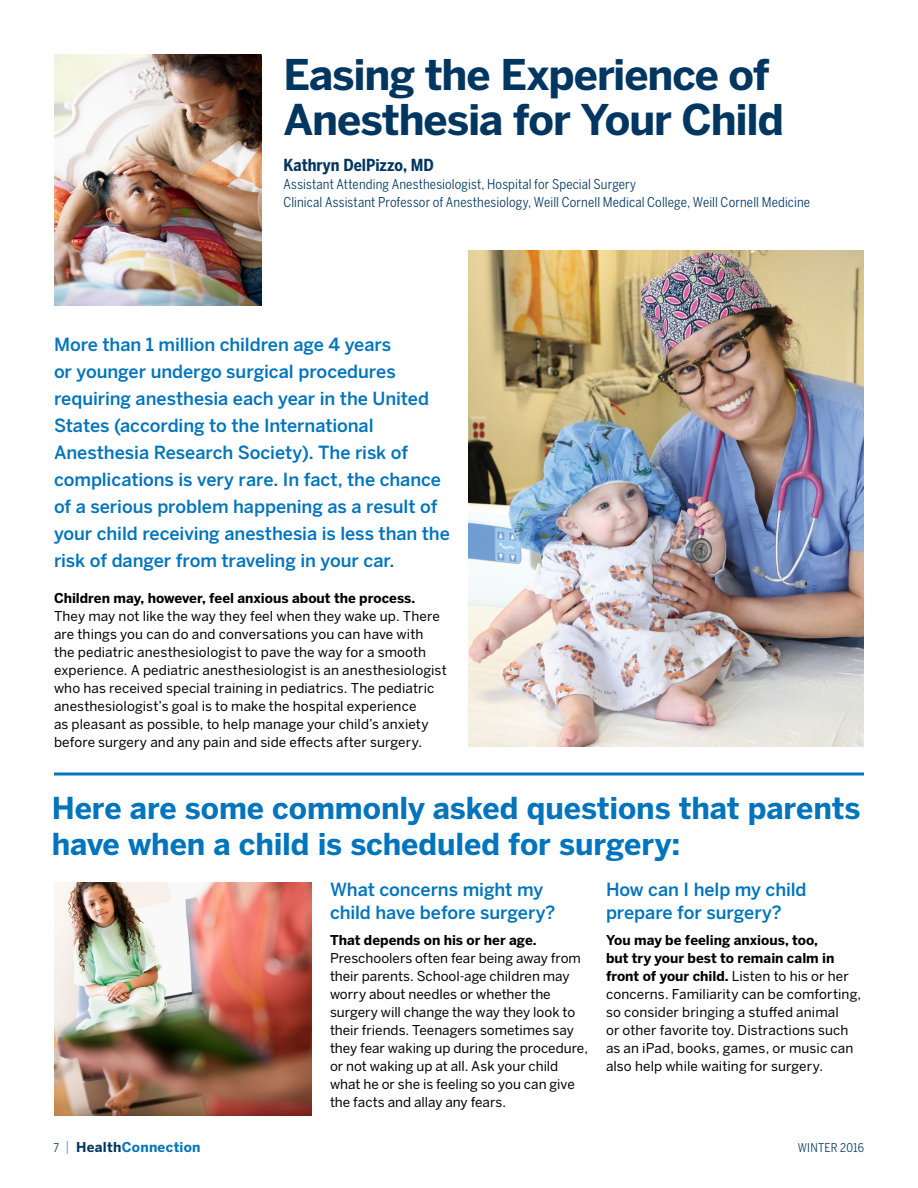
<style>
.page{position:relative;width:918px;height:1188px;background:#fff}
.page>*{position:absolute;margin:0;border:0;box-sizing:border-box;transform-origin:0 0}
.t1{font:700 42px/45px "Benton Sans";letter-spacing:-.025em;color:#003660}
.t2{font:700 30px/36px "Benton Sans";letter-spacing:-.005em;color:#0074bc}
.t3{font:500 18px/27px "Benton Sans";letter-spacing:-.005em;color:#0074bc}
.t4{font:700 16.5px "Benton Sans Condensed";color:#003660}
.t5{font:13.5px/18px "Benton Sans";letter-spacing:.005em;color:#000}
.t6{font:13.5px/18px "Benton Sans Condensed";letter-spacing:.01em;color:#003660}
.t7{font:700 13.5px "Benton Sans";letter-spacing:.02em;color:#0074bc}
.t8{font:12px "Benton Sans Condensed";letter-spacing:.02em;color:#003660}
.s1{font-weight:700}
.s2{font-family:"Benton Sans Condensed";font-weight:400;font-size:12px;color:#003660}
.s3{font-weight:300}
.s4{color:#003660}
</style>
<div class="page">
<img style="left:468px;top:251px;width:396px;height:496px">
<svg style="left:54px;top:772px;width:810px;height:4px"></svg>
<img style="left:54px;top:54px;width:207px;height:252px">
<img style="left:54px;top:883px;width:258px;height:233px">
<h2 class="t1" style="left:284px;top:53px;width:502px">Easing the Experience of<br>Anesthesia for Your Child</h2>
<p class="t4" style="left:284px;top:155px;width:152px">Kathryn DelPizzo, MD</p>
<p class="t6" style="left:284px;top:175px;width:528px">Assistant Attending Anesthesiologist, Hospital for Special Surgery<br>Clinical Assistant Professor of Anesthesiology, Weill Cornell Medical College, Weill Cornell Medicine</p>
<p class="t3" style="left:54px;top:331px;width:397px">More than 1 million children age 4 years<br>or younger undergo surgical procedures requiring anesthesia each year in the United States (according to the International Anesthesia Research Society). The risk of complications is very rare. In fact, the chance of a serious problem happening as a result of your child receiving anesthesia is less than the risk of danger from traveling in your car.</p>
<p class="t5" style="left:54px;top:589px;width:394px"><span class="s1">Children may, however, feel anxious about the process.<br></span>They may not like the way they feel when they wake up. There are things you can do and conversations you can have with the pediatric anesthesiologist to pave the way for a smooth experience. A pediatric anesthesiologist is an anesthesiologist who has received special training in pediatrics. The pediatric anesthesiologist’s goal is to make the hospital experience<br>as pleasant as possible, to help manage your child’s anxiety before surgery and any pain and side effects after surgery.</p>
<h2 class="t2" style="left:52px;top:791px;width:810px">Here are some commonly asked questions that parents have when a child is scheduled for surgery:</h2>
<h3 class="t3" style="left:330px;top:879px;width:227px;line-height:22.5px">What concerns might my child have before surgery?</h3>
<p class="t5" style="left:330px;top:931px;width:260px"><span class="s1">That depends on his or her age.<br></span>Preschoolers often fear being away from their parents. School-age children may worry about needles or whether the surgery will change the way they look to their friends. Teenagers sometimes say they fear waking up during the procedure, or not waking up at all. Ask your child what he or she is feeling so you can give the facts and allay any fears.</p>
<h3 class="t3" style="left:606px;top:879px;width:202px;line-height:22.5px">How can I help my child prepare for surgery?</h3>
<p class="t5" style="left:606px;top:931px;width:257px"><span class="s1">You may be feeling anxious, too,<br>but try your best to remain calm in front of your child.</span> Listen to his or her concerns. Familiarity can be comforting, so consider bringing a stuffed animal<br>or other favorite toy. Distractions such as an iPad, books, games, or music can also help while waiting for surgery.</p>
<p class="t7" style="left:53px;top:1139px;width:149px"><span class="s2">7</span> <span class="s3">|</span> <span class="s4">Health</span>Connection</p>
<p class="t8" style="left:798px;top:1140px;width:68px">WINTER 2016</p>
</div>
